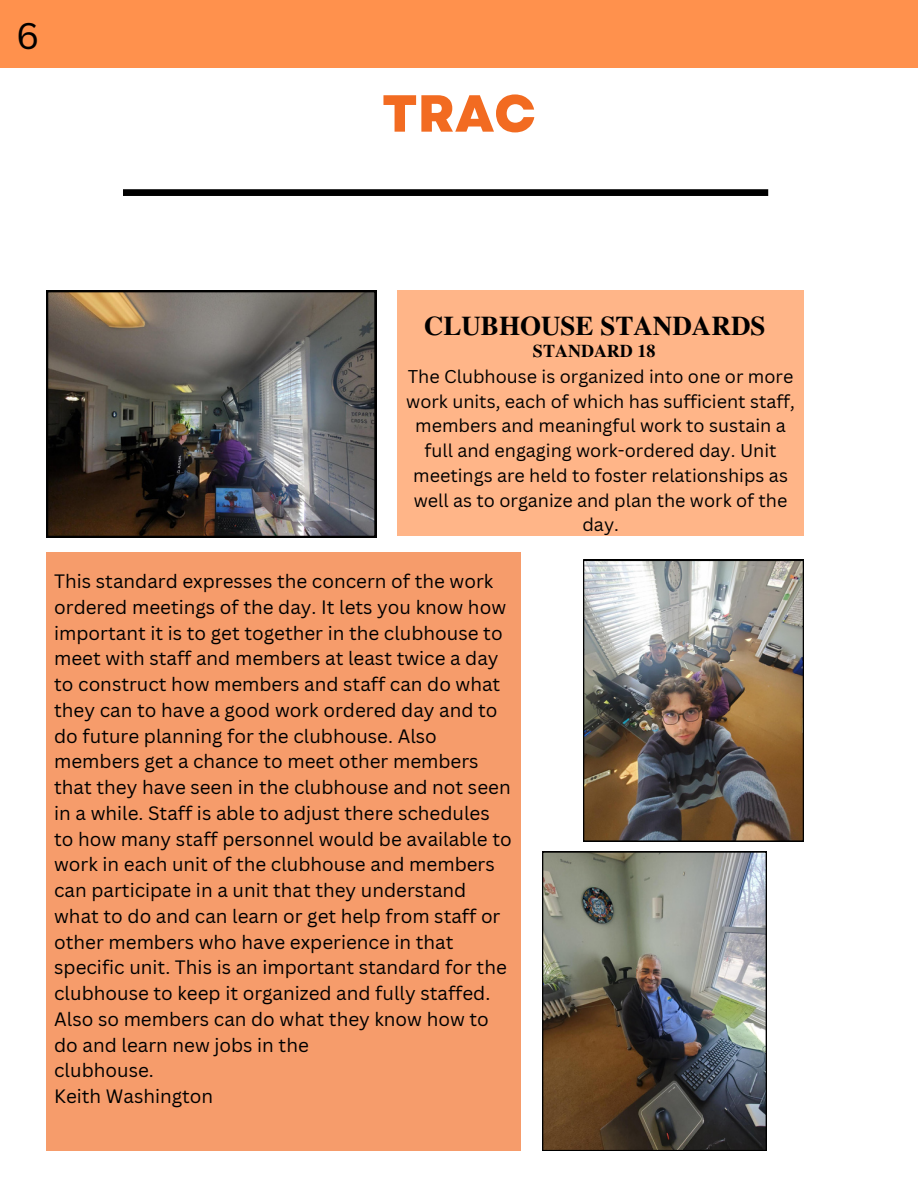
<style>
.page{position:relative;width:918px;height:1188px;background:#fff}
.page>*{position:absolute;margin:0;border:0;box-sizing:border-box;transform-origin:0 0}
.t1{font:800 52.05px "Garet";color:#f26b21}
.t2{font:36px "Canva Sans";color:#000}
.t3{font:700 27px "Te X Gyre Termes";color:#000}
.t4{font:18.9px/25.8px "Canva Sans";color:#000}
.t5{font:18px/24.8px "Canva Sans";color:#000;text-align:center}
.t6{font:700 18px "Te X Gyre Termes";color:#000}
</style>
<div class="page">
<div style="left:123px;top:189px;width:645px;height:7px;background:#000"></div>
<div style="left:46px;top:552px;width:475px;height:599px;background:#f69c6b"></div>
<div style="left:398px;top:290px;width:406px;height:245px;background:#ffb588"></div>
<div style="left:0;top:0;width:918px;height:67px;background:#ff914d"></div>
<img style="left:583px;top:560px;width:221px;height:281px">
<img style="left:542px;top:852px;width:225px;height:299px">
<img style="left:46px;top:290px;width:331px;height:248px">
<p class="t2" style="left:16px;top:11px;width:25px">6</p>
<h2 class="t1" style="left:382px;top:76px;width:155px">TRAC</h2>
<h3 class="t3" style="left:424px;top:305px;width:343px">CLUBHOUSE STANDARDS</h3>
<p class="t6" style="left:533px;top:337px;width:124px">STANDARD 18</p>
<p class="t5" style="left:406px;top:364px;width:390px">The Clubhouse is organized into one or more work units, each of which has sufficient staff, members and meaningful work to sustain a full and engaging work-ordered day. Unit meetings are held to foster relationships as well as to organize and plan the work of the day.</p>
<p class="t4" style="left:54px;top:568px;width:459px">This standard expresses the concern of the work ordered meetings of the day. It lets you know how important it is to get together in the clubhouse to meet with staff and members at least twice a day to construct how members and staff can do what they can to have a good work ordered day and to do future planning for the clubhouse. Also members get a chance to meet other members that they have seen in the clubhouse and not seen in a while. Staff is able to adjust there schedules to how many staff personnel would be available to work in each unit of the clubhouse and members can participate in a unit that they understand what to do and can learn or get help from staff or other members who have experience in that specific unit. This is an important standard for the clubhouse to keep it organized and fully staffed.<br>Also so members can do what they know how to do and learn new jobs in the</p>
<p class="t4" style="left:54px;top:1057px;width:101px">clubhouse.</p>
<p class="t4" style="left:54px;top:1083px;width:161px">Keith Washington</p>
</div>
